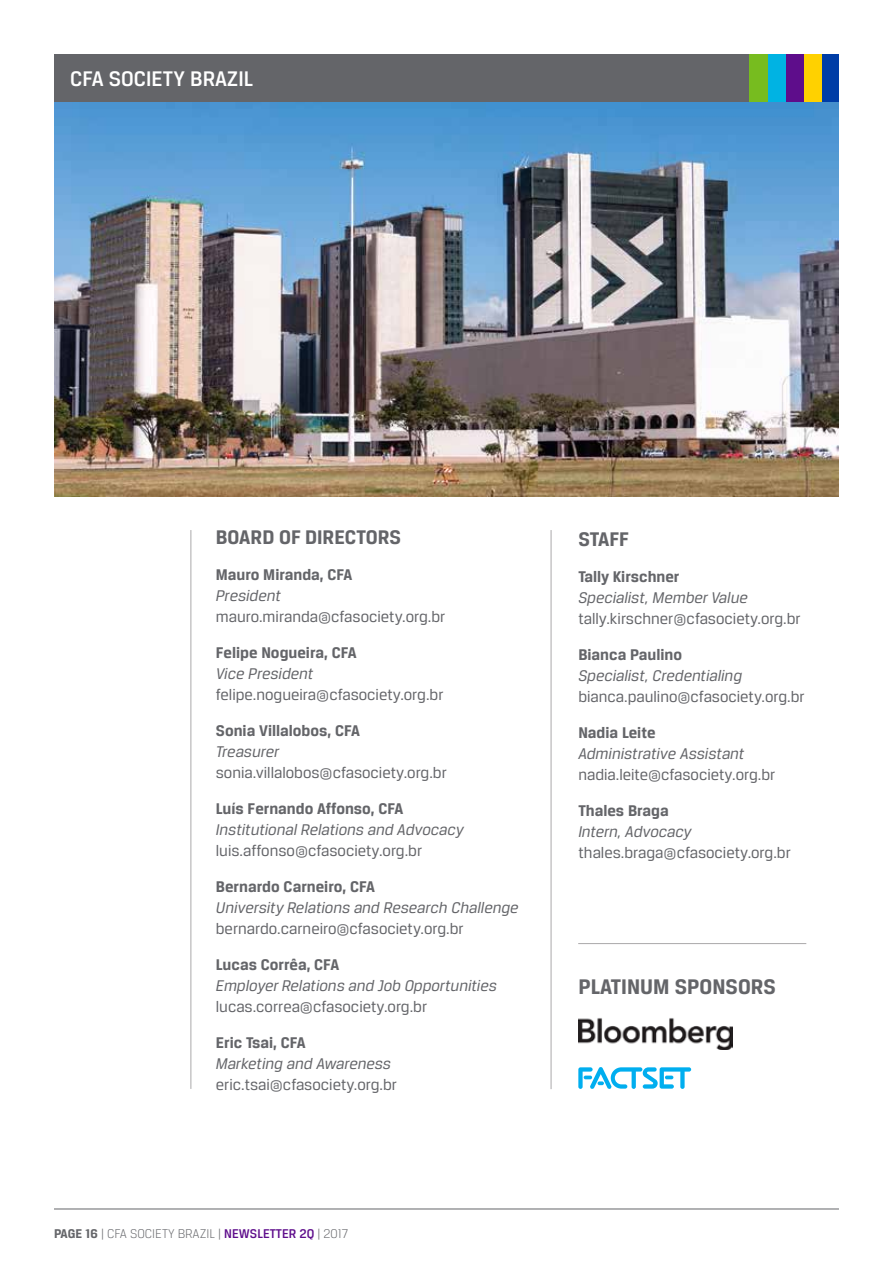
<style>
.page{position:relative;width:893px;height:1263px;background:#fff}
.page>*{position:absolute;margin:0;border:0;box-sizing:border-box;transform-origin:0 0}
.t1{font:500 22.5px "CFA Breuer Text";color:#fff}
.t2{font:700 22.5px "CFA Breuer Text";color:#646569}
.t3{font:700 21px "CFA Breuer Text";color:#646569}
.t4{font:16.5px "CFA Breuer Text";color:#646569}
.t5{font:italic 16.5px "CFA Breuer Text";color:#646569}
.t6{font:700 16.5px "CFA Breuer Text";color:#646569}
.t7{font:300 13.5px "CFA Breuer Text";color:#646569}
.s1{font-weight:700}
.s2{font-weight:500;color:#5e0d8b}
</style>
<div class="page">
<hr style="left:54px;top:1208px;width:785px;height:1px;background:#646569">
<img style="left:54px;top:102px;width:785px;height:395px">
<div style="left:54px;top:54px;width:785px;height:48px;background:#646569"></div>
<div style="left:821px;top:54px;width:18px;height:48px;background:#003da6"></div>
<div style="left:803px;top:54px;width:18px;height:48px;background:#ffd100"></div>
<div style="left:785px;top:54px;width:18px;height:48px;background:#5e0d8b"></div>
<div style="left:767px;top:54px;width:18px;height:48px;background:#00b3e3"></div>
<div style="left:750px;top:54px;width:18px;height:48px;background:#77bc1f"></div>
<hr style="left:551px;top:530px;width:1px;height:559px;background:#aaa9aa">
<hr style="left:190px;top:530px;width:1px;height:559px;background:#aaa9aa">
<svg style="left:578px;top:1067px;width:113px;height:22px"></svg>
<hr style="left:578px;top:943px;width:228px;height:1px;background:#aaa9aa">
<img style="left:578px;top:1018px;width:154px;height:32px">
<h1 class="t1" style="left:70px;top:66px;width:184px">CFA SOCIETY BRAZIL</h1>
<p class="t3" style="left:216px;top:525px;width:187px">BOARD OF DIRECTORS</p>
<p class="t6" style="left:216px;top:565px;width:138px">Mauro Miranda, CFA</p>
<p class="t5" style="left:216px;top:586px;width:66px">President</p>
<p class="t4" style="left:216px;top:607px;width:231px">mauro.miranda@cfasociety.org.br</p>
<p class="t6" style="left:216px;top:643px;width:142px">Felipe Nogueira, CFA</p>
<p class="t5" style="left:216px;top:664px;width:99px">Vice President</p>
<p class="t4" style="left:216px;top:685px;width:229px">felipe.nogueira@cfasociety.org.br</p>
<p class="t6" style="left:216px;top:721px;width:146px">Sonia Villalobos, CFA</p>
<p class="t5" style="left:216px;top:742px;width:65px">Treasurer</p>
<p class="t4" style="left:216px;top:763px;width:233px">sonia.villalobos@cfasociety.org.br</p>
<p class="t6" style="left:216px;top:799px;width:189px">Luís Fernando Affonso, CFA</p>
<p class="t5" style="left:216px;top:820px;width:249px">Institutional Relations and Advocacy</p>
<p class="t4" style="left:216px;top:841px;width:208px">luis.affonso@cfasociety.org.br</p>
<p class="t6" style="left:216px;top:877px;width:161px">Bernardo Carneiro, CFA</p>
<p class="t5" style="left:216px;top:898px;width:304px">University Relations and Research Challenge</p>
<p class="t4" style="left:216px;top:919px;width:249px">bernardo.carneiro@cfasociety.org.br</p>
<p class="t6" style="left:216px;top:955px;width:125px">Lucas Corrêa, CFA</p>
<p class="t5" style="left:216px;top:976px;width:282px">Employer Relations and Job Opportunities</p>
<p class="t4" style="left:216px;top:997px;width:213px">lucas.correa@cfasociety.org.br</p>
<p class="t6" style="left:216px;top:1033px;width:91px">Eric Tsai, CFA</p>
<p class="t5" style="left:216px;top:1054px;width:177px">Marketing and Awareness</p>
<p class="t4" style="left:216px;top:1075px;width:183px">eric.tsai@cfasociety.org.br</p>
<p class="t7" style="left:54px;top:1226px;width:296px"><span class="s1">PAGE 16</span> | CFA SOCIETY BRAZIL | <span class="s2">NEWSLETTER 2Q</span> | 2017</p>
<p class="t3" style="left:578px;top:527px;width:52px">STAFF</p>
<p class="t6" style="left:578px;top:567px;width:103px">Tally Kirschner</p>
<p class="t5" style="left:578px;top:589px;width:171px">Specialist, Member Value</p>
<p class="t4" style="left:578px;top:610px;width:224px">tally.kirschner@cfasociety.org.br</p>
<p class="t6" style="left:578px;top:645px;width:105px">Bianca Paulino</p>
<p class="t5" style="left:578px;top:667px;width:165px">Specialist, Credentialing</p>
<p class="t4" style="left:578px;top:688px;width:228px">bianca.paulino@cfasociety.org.br</p>
<p class="t6" style="left:578px;top:723px;width:79px">Nadia Leite</p>
<p class="t5" style="left:578px;top:745px;width:167px">Administrative Assistant</p>
<p class="t4" style="left:578px;top:766px;width:199px">nadia.leite@cfasociety.org.br</p>
<p class="t6" style="left:578px;top:801px;width:92px">Thales Braga</p>
<p class="t5" style="left:578px;top:823px;width:115px">Intern, Advocacy</p>
<p class="t4" style="left:578px;top:844px;width:214px">thales.braga@cfasociety.org.br</p>
<h1 class="t2" style="left:578px;top:974px;width:199px">PLATINUM SPONSORS</h1>
</div>
